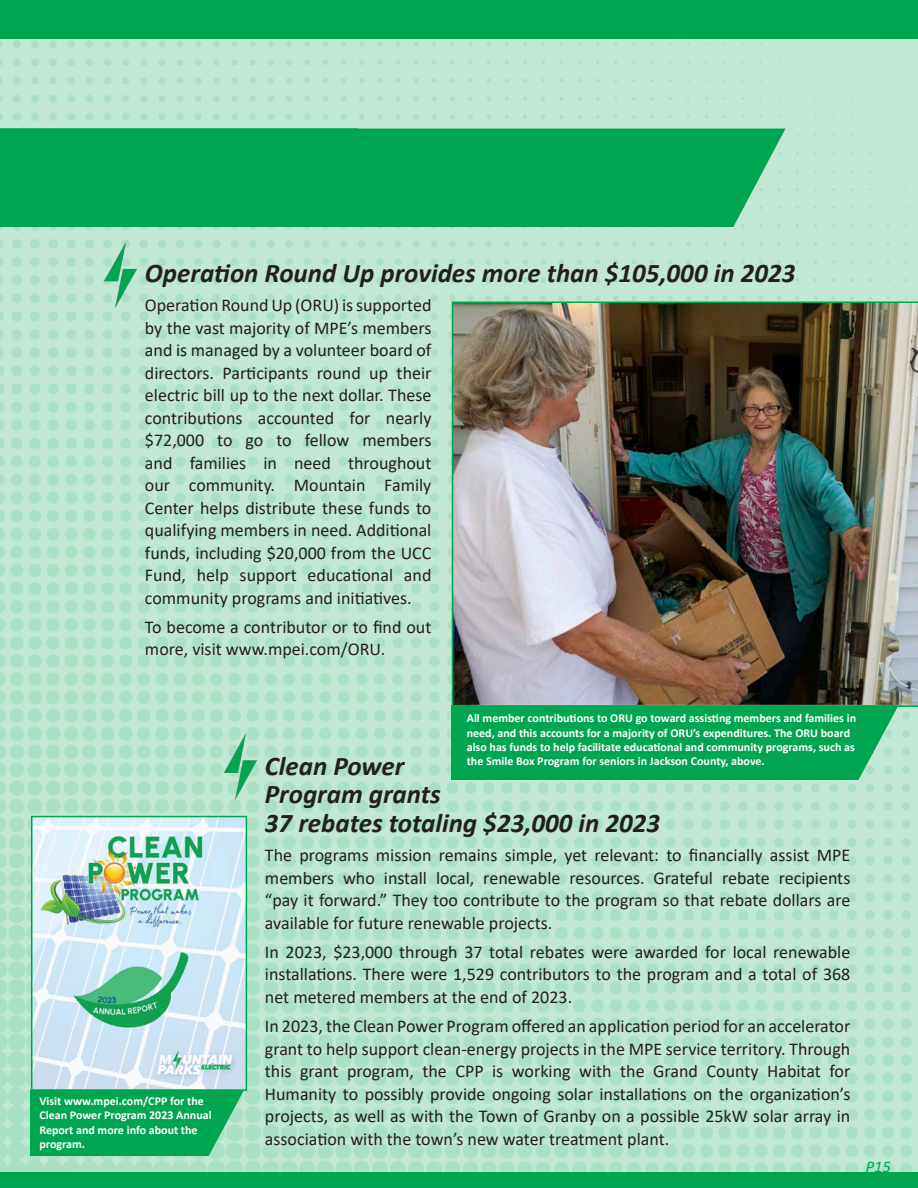
<style>
.page{position:relative;width:918px;height:1188px;background:#fff}
.page>*{position:absolute;margin:0;border:0;box-sizing:border-box;transform-origin:0 0}
.t1{font:italic 700 27px/28.5px "Calibri";color:#231f20}
.t2{font:18px/22.5px "Calibri";color:#231f20;text-align:justify}
.t3{font:italic 16.5px "Calibri";color:#00a551}
.t4{font:700 12px/14.4px "Calibri";color:#fff}
</style>
<div class="page">
<img style="left:0;top:39px;width:918px;height:1134px">
<div style="left:0;top:0;width:918px;height:39px;background:#00a551"></div>
<img style="left:0;top:106px;width:907px;height:120px">
<div style="left:0;top:1173px;width:918px;height:15px;background:#00a551"></div>
<img style="left:104px;top:242px;width:32px;height:65px">
<img style="left:452px;top:301px;width:466px;height:331px">
<img style="left:452px;top:632px;width:466px;height:148px">
<img style="left:224px;top:734px;width:32px;height:65px">
<img style="left:34px;top:819px;width:210px;height:196px">
<div style="left:31px;top:816px;width:216px;height:275px;border:2px solid #00a551"></div>
<img style="left:31px;top:1015px;width:335px;height:141px">
<p class="t1" style="left:145px;top:258px;width:652px">Operation Round Up provides more than $105,000 in 2023</p>
<p class="t2" style="left:145px;top:293px;width:288px">Operation Round Up (ORU) is supported by the vast majority of MPE’s members and is managed by a volunteer board of directors. Participants round up their electric bill up to the next dollar. These contributions accounted for nearly $72,000 to go to fellow members and families in need throughout our community. Mountain Family Center helps distribute these funds to qualifying members in need. Additional funds, including $20,000 from the UCC Fund, help support educational and community programs and initiatives.</p>
<p class="t2" style="left:145px;top:615px;width:288px">To become a contributor or to find out more, visit www.mpei.com/ORU.</p>
<p class="t4" style="left:39px;top:1094px;width:174px">Visit www.mpei.com/CPP for the<br>Clean Power Program 2023 Annual<br>Report and more info about the program.</p>
<p class="t4" style="left:467px;top:711px;width:391px">All member contributions to ORU go toward assisting members and families in need, and this accounts for a majority of ORU’s expenditures. The ORU board also has funds to help facilitate educational and community programs, such as the Smile Box Program for seniors in Jackson County, above.</p>
<p class="t1" style="left:265px;top:751px;width:397px">Clean Power<br>Program grants<br>37 rebates totaling $23,000 in 2023</p>
<p class="t2" style="left:265px;top:843px;width:587px">The programs mission remains simple, yet relevant: to financially assist MPE members who install local, renewable resources. Grateful rebate recipients “pay it forward.” They too contribute to the program so that rebate dollars are available for future renewable projects.</p>
<p class="t2" style="left:265px;top:940px;width:587px">In 2023, $23,000 through 37 total rebates were awarded for local renewable installations. There were 1,529 contributors to the program and a total of 368 net metered members at the end of 2023.</p>
<p class="t2" style="left:265px;top:1014px;width:587px">In 2023, the Clean Power Program offered an application period for an accelerator grant to help support clean-energy projects in the MPE service territory. Through this grant program, the CPP is working with the Grand County Habitat for Humanity to possibly provide ongoing solar installations on the organization’s projects, as well as with the Town of Granby on a possible 25kW solar array in association with the town’s new water treatment plant.</p>
<p class="t3" style="left:866px;top:1155px;width:27px">P15</p>
</div>
